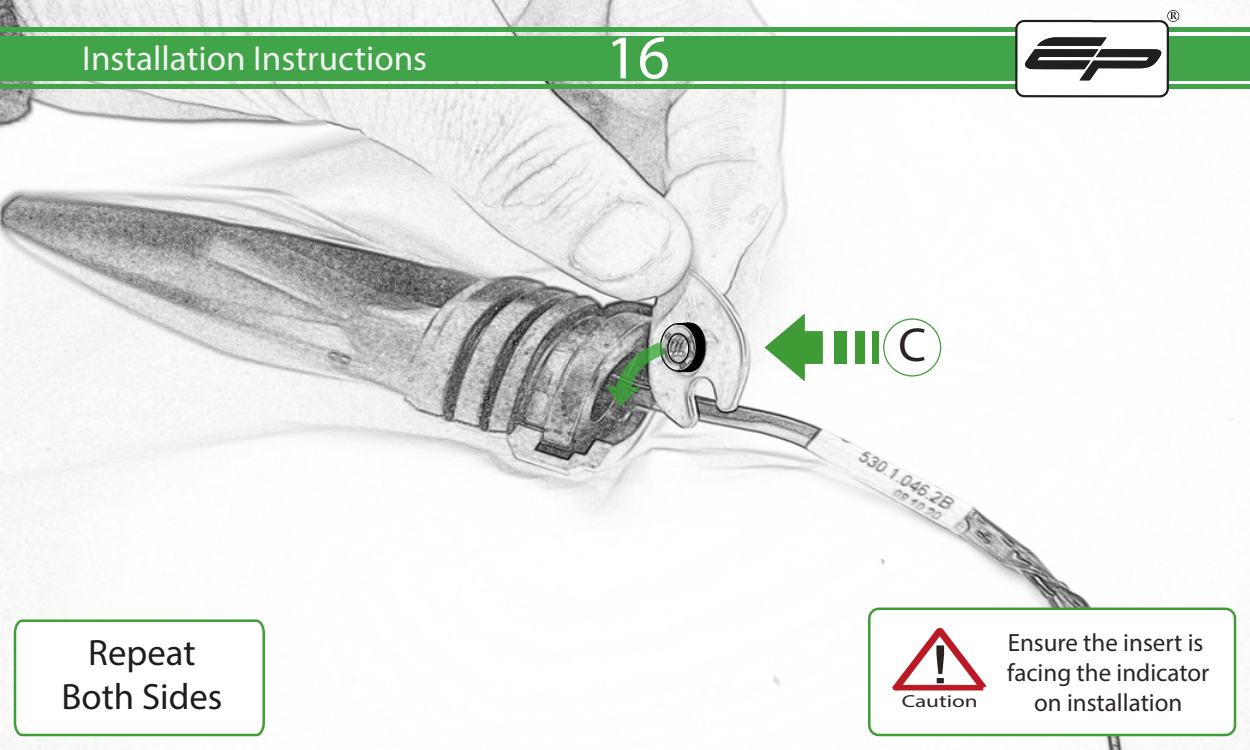
<style>
.page{position:relative;width:1250px;height:750px;background:#fff}
.page>*{position:absolute;margin:0;border:0;box-sizing:border-box;transform-origin:0 0}
.t1{font:62.5px "Myriad Pro";color:#fff}
.t2{font:48px "Myriad Pro";color:#292422}
.t3{font:36.75px/44px "Myriad Pro";color:#1d1d1b;text-align:center}
.t4{font:34.75px "Myriad Pro";color:#f2f2f2}
.t5{font:25px/30px "Myriad Pro";color:#2b2523}
.t6{font:17.5px "Myriad Pro";color:#2b2523;scale:1.33 1}
</style>
<div class="page">
<img style="left:0;top:0;width:1250px;height:750px">
<div style="left:0;top:36px;width:1250px;height:44px;background:#42a448"></div>
<hr style="left:0;top:85px;width:1250px;height:4px;background:#42a448">
<hr style="left:0;top:27px;width:1250px;height:4px;background:#42a448">
<svg style="left:1168px;top:11px;width:11px;height:10px"></svg>
<svg style="left:1015px;top:12px;width:162px;height:86px"></svg>
<div style="left:869px;top:609px;width:366px;height:126px;background:#fff;border-radius:10px"></div>
<div style="left:868px;top:608px;width:368px;height:128px;border:2px solid #3f9c36;border-radius:10px"></div>
<svg style="left:892px;top:628px;width:95px;height:63px"></svg>
<svg style="left:606px;top:314px;width:108px;height:93px;background:#969f96"></svg>
<svg style="left:758px;top:304px;width:157px;height:87px"></svg>
<div style="left:834px;top:331px;width:12px;height:33px;background:#3e9b36"></div>
<div style="left:855px;top:331px;width:10px;height:33px;background:#3e9b36"></div>
<div style="left:873px;top:331px;width:6px;height:33px;background:#3e9b36"></div>
<div style="left:884px;top:319px;width:57px;height:57px;background:#fff;border-radius:50%"></div>
<div style="left:883px;top:318px;width:58px;height:59px;border:1px solid #3e9a36;border-radius:50%"></div>
<svg style="left:13px;top:618px;width:253px;height:119px"></svg>
<h3 class="t4" style="left:82px;top:37px;width:346px">Installation Instructions</h3>
<h1 class="t1" style="left:606px;top:19px;width:66px">16</h1>
<h3 class="t3" style="left:62px;top:630px;width:162px">Repeat<br>Both Sides</h3>
<h2 class="t2" style="left:898px;top:316px;width:29px">C</h2>
<p class="t5" style="left:1007px;top:628px;width:204px">Ensure the insert is facing the indicator</p>
<p class="t6" style="left:902px;top:690px;width:59px">Caution</p>
<p class="t5" style="left:1034px;top:688px;width:150px">on installation</p>
</div>
